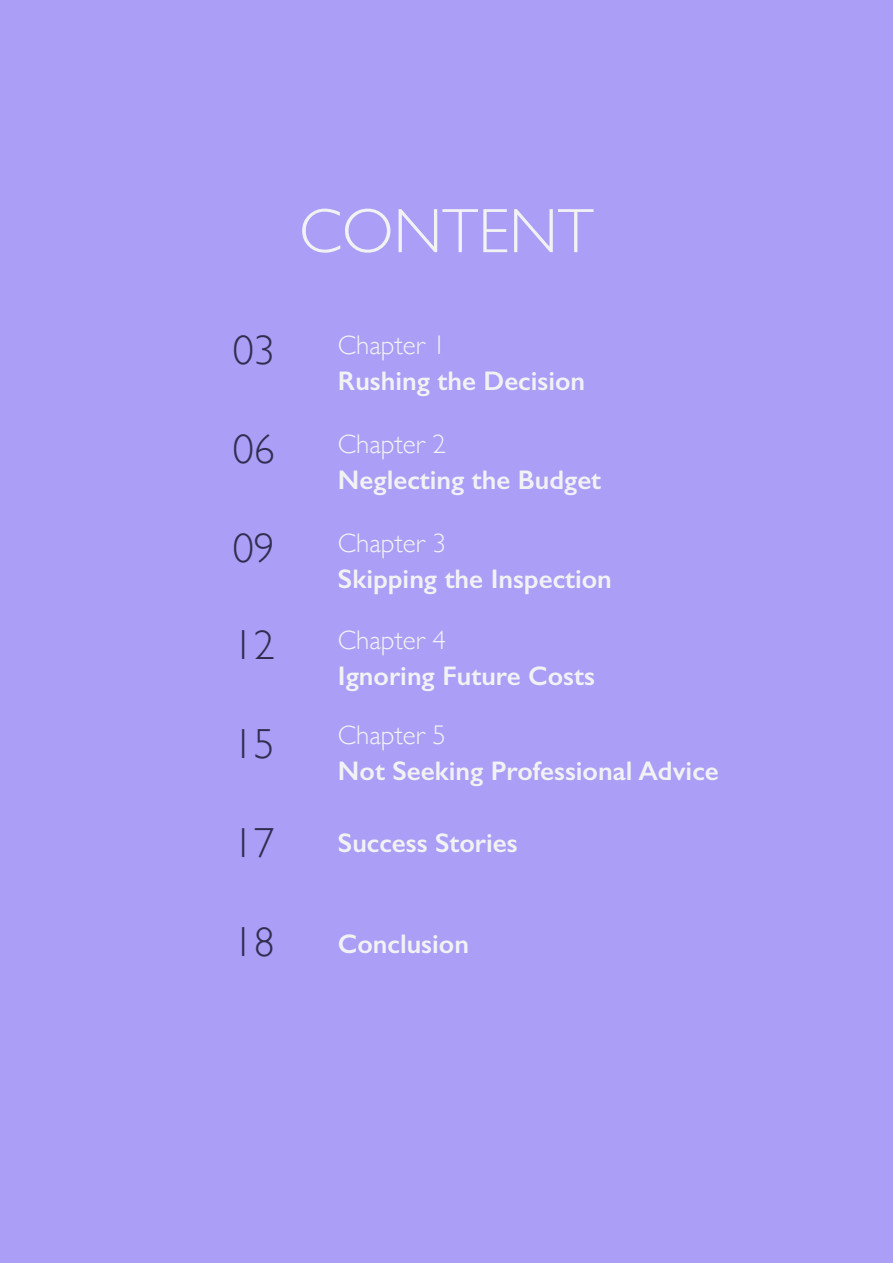
<style>
.page{position:relative;width:893px;height:1263px;background:#aa9ef6}
.page>*{position:absolute;margin:0;border:0;box-sizing:border-box;transform-origin:0 0}
.t1{font:300 63px "Gill Sans";color:#f2f2f5}
.t2{font:300 42px "Gill Sans";color:#322d50}
.t3{font:600 27px "Gill Sans";color:#f2f2f5}
.t4{font:300 27px "Gill Sans";color:#f2f2f5}
</style>
<div class="page">
<h1 class="t1" style="left:299px;top:182px;width:296px">CONTENT</h1>
<h2 class="t2" style="left:233px;top:317px;width:43px">03</h2>
<h2 class="t2" style="left:233px;top:416px;width:43px">06</h2>
<h2 class="t2" style="left:233px;top:515px;width:43px">09</h2>
<h2 class="t2" style="left:233px;top:612px;width:43px">12</h2>
<h2 class="t2" style="left:233px;top:711px;width:43px">15</h2>
<h2 class="t2" style="left:233px;top:810px;width:43px">17</h2>
<h2 class="t2" style="left:233px;top:909px;width:43px">18</h2>
<p class="t4" style="left:338px;top:324px;width:109px">Chapter 1</p>
<p class="t3" style="left:338px;top:365px;width:249px">Rushing the Decision</p>
<p class="t4" style="left:338px;top:423px;width:109px">Chapter 2</p>
<p class="t3" style="left:338px;top:464px;width:265px">Neglecting the Budget</p>
<p class="t4" style="left:338px;top:522px;width:109px">Chapter 3</p>
<p class="t3" style="left:338px;top:563px;width:275px">Skipping the Inspection</p>
<p class="t4" style="left:338px;top:619px;width:109px">Chapter 4</p>
<p class="t3" style="left:338px;top:660px;width:259px">Ignoring Future Costs</p>
<p class="t4" style="left:338px;top:714px;width:109px">Chapter 5</p>
<p class="t3" style="left:338px;top:755px;width:382px">Not Seeking Professional Advice</p>
<p class="t3" style="left:338px;top:826px;width:181px">Success Stories</p>
<p class="t3" style="left:338px;top:927px;width:133px">Conclusion</p>
</div>
